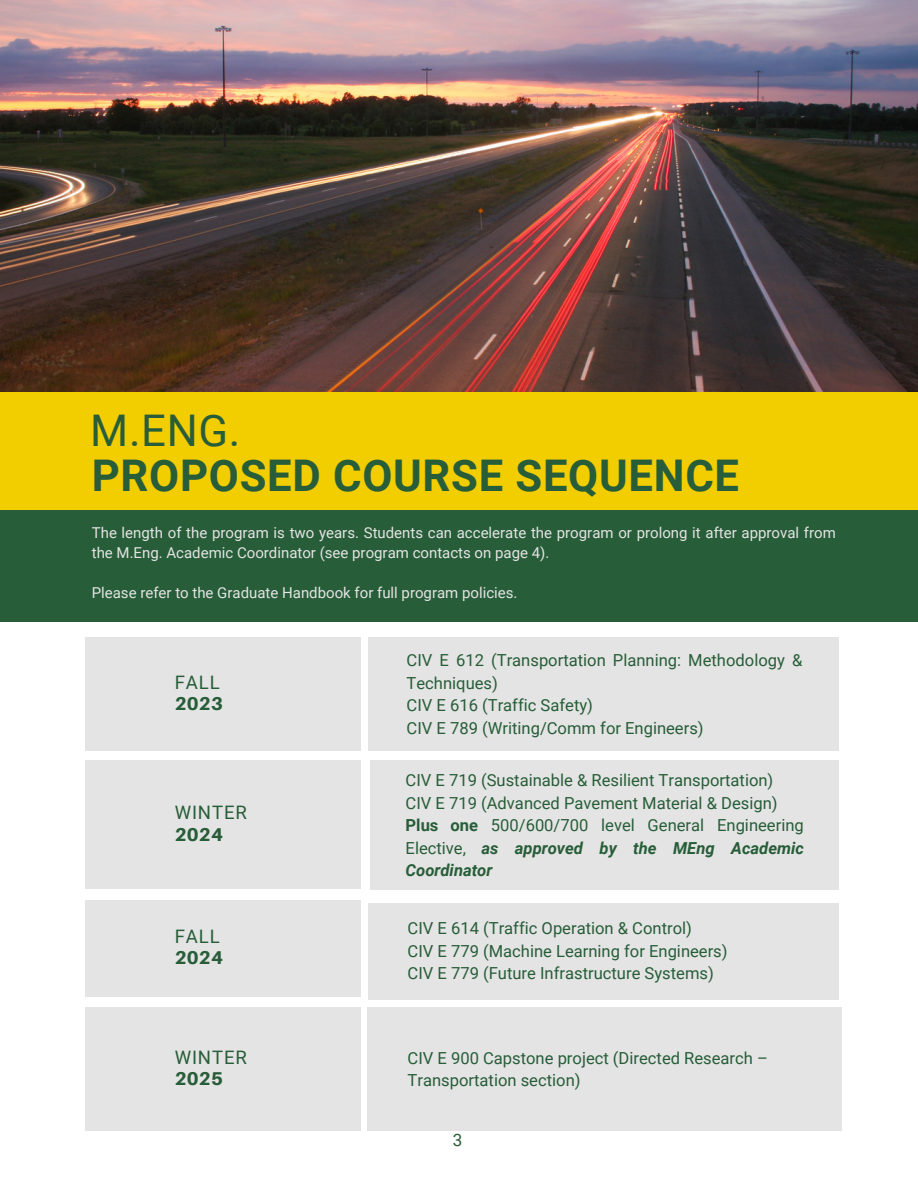
<style>
.page{position:relative;width:918px;height:1188px;background:#fff}
.page>*{position:absolute;margin:0;border:0;box-sizing:border-box;transform-origin:0 0}
.t1{font:700 43.65px "Roboto";letter-spacing:.015em;color:#275d38}
.t2{font:43.65px "Roboto";color:#275d38}
.t3{font:18.6px "Roboto";letter-spacing:.045em;color:#275d38}
.t4{font:800 18.6px "Aileron";letter-spacing:.01em;color:#275d38}
.t5{font:17.1px "Roboto";color:#275d38}
.t6{font:16.65px/22.5px "Roboto";color:#275d38}
.t7{font:15px/20.2px "Roboto";color:#e4e4e4}
.s1{font-weight:700}
.s2{font-weight:700;font-style:italic}
</style>
<div class="page">
<div style="left:0;top:504px;width:918px;height:118px;background:#275d38"></div>
<img style="left:0;top:0;width:918px;height:392px">
<div style="left:0;top:392px;width:918px;height:117px;background:#f2cd00"></div>
<div style="left:371px;top:761px;width:468px;height:129px;background:#e4e4e4"></div>
<div style="left:368px;top:637px;width:470px;height:114px;background:#e4e4e4"></div>
<div style="left:85px;top:761px;width:276px;height:128px;background:#e4e4e4"></div>
<div style="left:85px;top:637px;width:276px;height:114px;background:#e4e4e4"></div>
<div style="left:85px;top:900px;width:276px;height:97px;background:#e4e4e4"></div>
<div style="left:368px;top:903px;width:470px;height:97px;background:#e4e4e4"></div>
<div style="left:368px;top:1008px;width:474px;height:123px;background:#e4e4e4"></div>
<div style="left:85px;top:1008px;width:276px;height:123px;background:#e4e4e4"></div>
<p class="t2" style="left:90px;top:406px;width:152px">M.ENG.</p>
<p class="t1" style="left:92px;top:451px;width:649px">PROPOSED COURSE SEQUENCE</p>
<p class="t7" style="left:92px;top:522px;width:746px">The length of the program is two years. Students can accelerate the program or prolong it after approval from the M.Eng. Academic Coordinator (see program contacts on page 4).</p>
<p class="t7" style="left:92px;top:583px;width:427px">Please refer to the Graduate Handbook for full program policies.</p>
<p class="t3" style="left:175px;top:672px;width:46px">FALL</p>
<p class="t4" style="left:175px;top:692px;width:50px">2023</p>
<p class="t3" style="left:175px;top:802px;width:74px">WINTER</p>
<p class="t4" style="left:175px;top:823px;width:50px">2024</p>
<p class="t3" style="left:175px;top:925px;width:46px">FALL</p>
<p class="t4" style="left:175px;top:946px;width:50px">2024</p>
<p class="t3" style="left:175px;top:1047px;width:74px">WINTER</p>
<p class="t4" style="left:175px;top:1067px;width:50px">2025</p>
<p class="t6" style="left:407px;top:649px;width:397px">CIV E 612 (Transportation Planning: Methodology &amp;<br>Techniques)</p>
<p class="t6" style="left:407px;top:694px;width:188px">CIV E 616 (Traffic Safety)</p>
<p class="t6" style="left:407px;top:717px;width:299px">CIV E 789 (Writing/Comm for Engineers)</p>
<p class="t6" style="left:406px;top:769px;width:369px">CIV E 719 (Sustainable &amp; Resilient Transportation)</p>
<p class="t6" style="left:406px;top:792px;width:373px">CIV E 719 (Advanced Pavement Material &amp; Design)</p>
<p class="t6" style="left:406px;top:814px;width:400px;text-align:justify"><span class="s1">Plus one</span> 500/600/700 level General Engineering Elective, <span class="s2">as approved by the MEng Academic Coordinator</span></p>
<p class="t6" style="left:408px;top:917px;width:286px">CIV E 614 (Traffic Operation &amp; Control)</p>
<p class="t6" style="left:408px;top:940px;width:321px">CIV E 779 (Machine Learning for Engineers)</p>
<p class="t6" style="left:408px;top:962px;width:308px">CIV E 779 (Future Infrastructure Systems)</p>
<p class="t6" style="left:408px;top:1047px;width:362px">CIV E 900 Capstone project (Directed Research –<br>Transportation section)</p>
<p class="t5" style="left:453px;top:1130px;width:11px">3</p>
</div>
